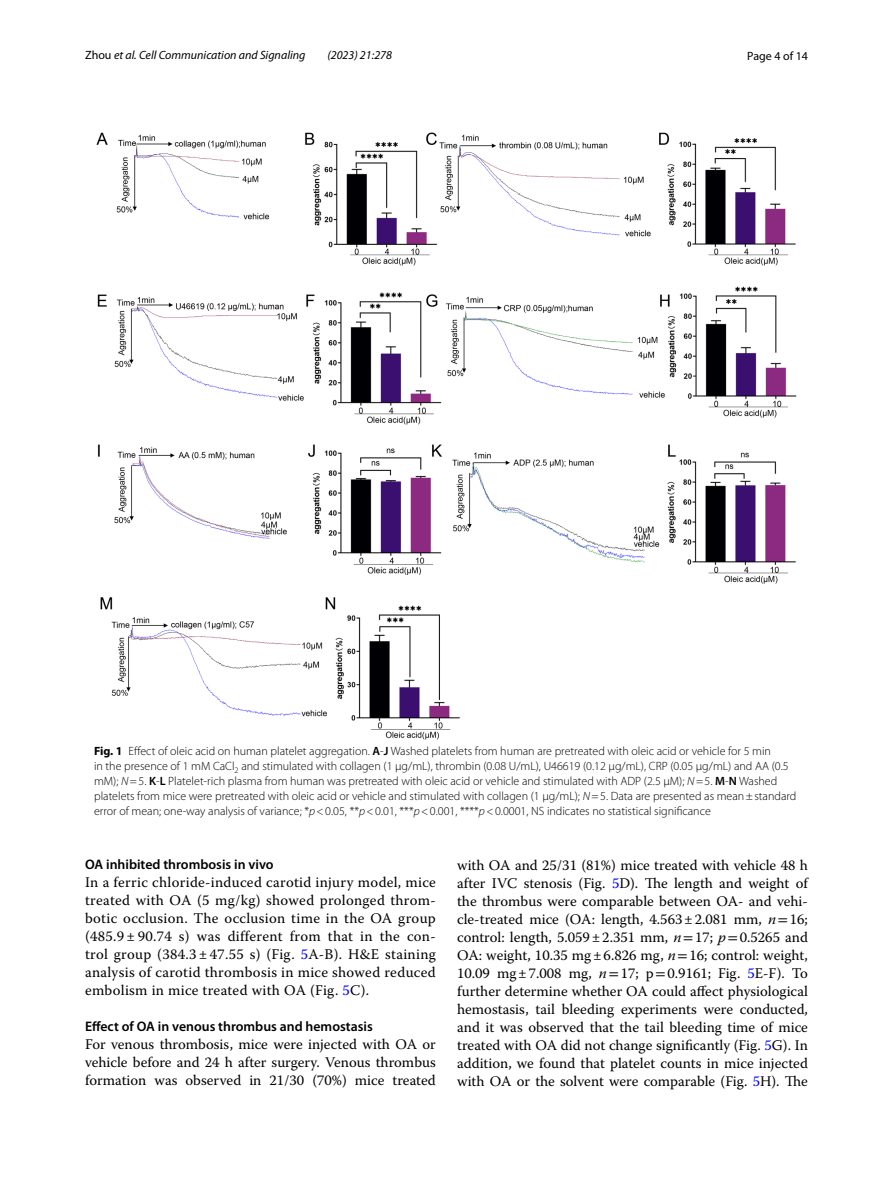
<style>
.page{position:relative;width:893px;height:1187px;background:#fff}
.page>*{position:absolute;margin:0;border:0;box-sizing:border-box;transform-origin:0 0}
.t1{font:14.7px/18px "Warnock Pro";color:#000;text-align:justify}
.t2{font:600 13.8px "Myriad Pro";color:#000}
.t3{font:300 12px/15px "Myriad Pro";color:#000}
.t4{font:italic 12px "Myriad Pro";color:#000}
.t5{font:12px "Myriad Pro";color:#000}
.s1{font-style:normal}
.s2{font-weight:700}
.s3{font-weight:600}
.s4{font-style:italic}
.s5{color:#00f}
.s6{font-family:"STIX"}
</style>
<div class="page">
<img style="left:96px;top:133px;width:701px;height:606px">
<p class="t4" style="left:85px;top:48px;width:222px"><span class="s1">Zhou</span> et al. Cell Communication and Signaling</p>
<p class="t4" style="left:327px;top:48px;width:66px">(2023) 21:278</p>
<p class="t5" style="left:747px;top:48px;width:62px">Page 4 of 14</p>
<p class="t3" style="left:94px;top:743px;width:704px"><span class="s2">Fig. 1</span> Effect of oleic acid on human platelet aggregation. <span class="s3">A</span>-<span class="s3">J</span> Washed platelets from human are pretreated with oleic acid or vehicle for 5 min<br>in the presence of 1 mM CaCl<sub>2</sub> and stimulated with collagen (1 µg/mL), thrombin (0.08 U/mL), U46619 (0.12 µg/mL), CRP (0.05 µg/mL) and AA (0.5 mM); <span class="s4">N</span>=5. <span class="s3">K</span>-<span class="s3">L</span> Platelet-rich plasma from human was pretreated with oleic acid or vehicle and stimulated with ADP (2.5 µM); <span class="s4">N</span>=5. <span class="s3">M</span>-<span class="s3">N</span> Washed platelets from mice were pretreated with oleic acid or vehicle and stimulated with collagen (1 µg/mL); <span class="s4">N</span>=5. Data are presented as mean±standard error of mean; one-way analysis of variance; *<span class="s4">p</span>&lt;0.05, **<span class="s4">p</span>&lt;0.01, ***<span class="s4">p</span>&lt;0.001, ****<span class="s4">p</span>&lt;0.0001, NS indicates no statistical significance</p>
<p class="t2" style="left:85px;top:855px;width:190px">OA inhibited thrombosis in vivo</p>
<p class="t1" style="left:85px;top:873px;width:352px">In a ferric chloride-induced carotid injury model, mice treated with OA (5 mg/kg) showed prolonged throm&shy;botic occlusion. The occlusion time in the OA group (485.9 ± 90.74 s) was different from that in the con&shy;trol group (384.3 ± 47.55 s) (Fig. <span class="s5">5</span>A-B). H&amp;E staining analysis of carotid thrombosis in mice showed reduced embolism in mice treated with OA (Fig. <span class="s5">5</span>C).</p>
<p class="t2" style="left:85px;top:1017px;width:289px">Effect of OA in venous thrombus and hemostasis</p>
<p class="t1" style="left:85px;top:1035px;width:352px">For venous thrombosis, mice were injected with OA or vehicle before and 24 h after surgery. Venous thrombus formation was observed in 21/30 (70%) mice treated</p>
<p class="t1" style="left:457px;top:855px;width:352px">with OA and 25/31 (81%) mice treated with vehicle 48 h after IVC stenosis (Fig. <span class="s5">5</span>D). The length and weight of the thrombus were comparable between OA- and vehi&shy;cle-treated mice (OA: length, 4.563±2.081 mm, <span class="s4">n</span><span class="s6">=</span>16; control: length, 5.059±2.351 mm, <span class="s4">n</span><span class="s6">=</span>17; <span class="s4">p</span><span class="s6">=</span>0.5265 and OA: weight, 10.35 mg±6.826 mg, <span class="s4">n</span><span class="s6">=</span>16; control: weight, 10.09 mg±7.008 mg, <span class="s4">n</span><span class="s6">=</span>17; p<span class="s6">=</span>0.9161; Fig. <span class="s5">5</span>E-F). To further determine whether OA could affect physiological hemostasis, tail bleeding experiments were conducted, and it was observed that the tail bleeding time of mice treated with OA did not change significantly (Fig. <span class="s5">5</span>G). In addition, we found that platelet counts in mice injected with OA or the solvent were comparable (Fig. <span class="s5">5</span>H). The</p>
</div>
